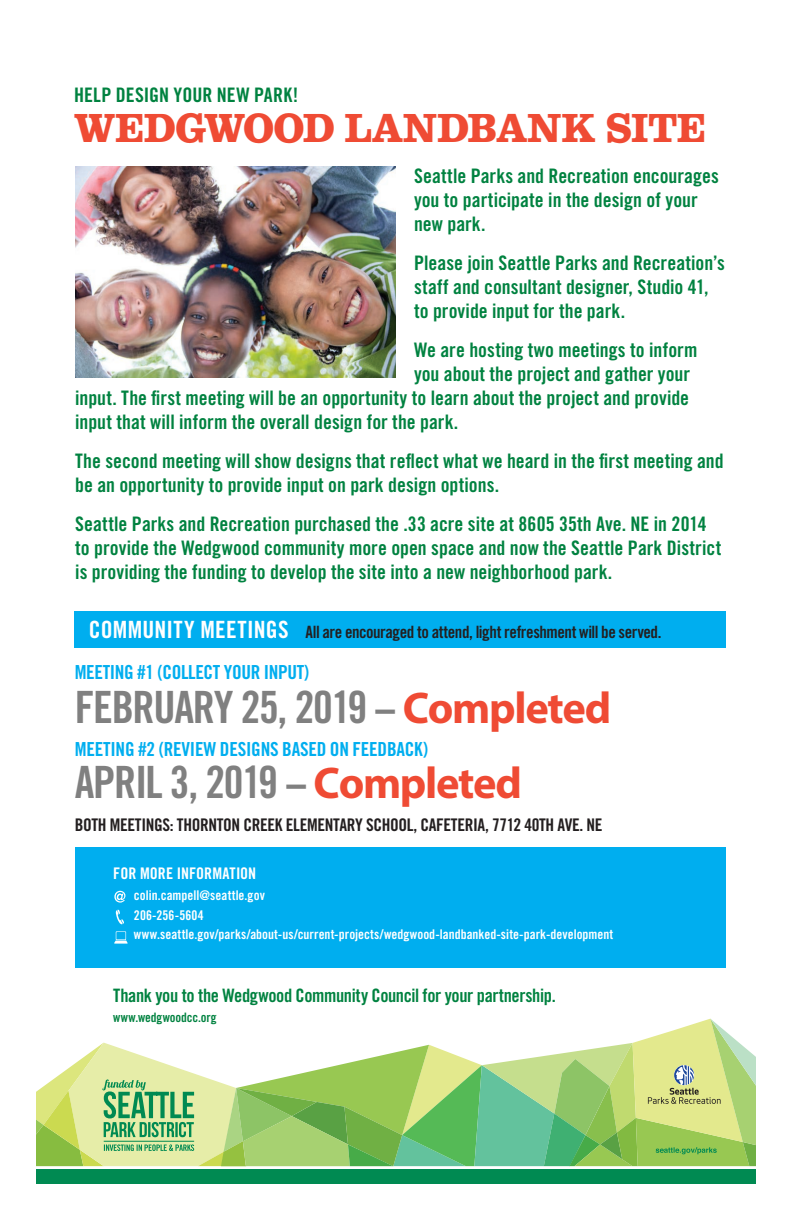
<style>
.page{position:relative;width:792px;height:1224px;background:#fff}
.page>*{position:absolute;margin:0;border:0;box-sizing:border-box;transform-origin:0 0}
.copy_text{font:44.5px "Trade Gothic LT Std Bd Cn 20";letter-spacing:-.03em;color:#808080}
.t1{font:700 42px "Egizio URW";letter-spacing:-.015em;color:#ef4b34;scale:.95 1}
.copy_text-2{font:20px/24px "Trade Gothic LT Std Bd Cn 20";color:#008240}
.copy_text-3{font:19.3px "Trade Gothic LT Std Bd Cn 20";letter-spacing:-.01em;color:#00aeef}
.contact_info{font:18.5px "Trade Gothic LT Std Bd Cn 20";letter-spacing:-.02em;color:#008240}
.copy_text-4{font:17.4px "Trade Gothic LT Std Bd Cn 20";letter-spacing:-.02em;color:#231f20}
.copy_text-5{font:17px "Trade Gothic LT Std Bd Cn 20";letter-spacing:-.03em;color:#231f20}
.contact_info-2{font:16px "Trade Gothic LT Std Bd Cn 20";color:#fff}
.contact_info-3{font:13.4px "Trade Gothic LT Std Bd Cn 20";letter-spacing:.005em;color:#fff}
.contact_info-4{font:13px "Trade Gothic LT Std Bd Cn 20";letter-spacing:-.005em;color:#008240}
.s1{font-size:23.8px;color:#fff}
.s2{font-family:"Myriad Pro";font-weight:700}
.s3{font-family:"Myriad Pro";font-weight:700;color:#ef4b34}
</style>
<div class="page">
<svg style="left:36px;top:1166px;width:720px;height:1px"></svg>
<div style="left:36px;top:1169px;width:720px;height:14px;background:#008a52"></div>
<svg style="left:36px;top:1019px;width:720px;height:147px"></svg>
<img style="left:75px;top:167px;width:321px;height:210px">
<div style="left:74px;top:611px;width:651px;height:37px;background:#00aeef"></div>
<div style="left:75px;top:848px;width:650px;height:120px;background:#00aeef"></div>
<svg style="left:116px;top:909px;width:8px;height:16px"></svg>
<svg style="left:114px;top:891px;width:11px;height:12px"></svg>
<svg style="left:114px;top:931px;width:14px;height:13px"></svg>
<p class="copy_text-2" style="left:74px;top:83px;width:226px">HELP DESIGN YOUR NEW PARK!</p>
<p class="t1" style="left:74px;top:103px;width:667px">WEDGWOOD LANDBANK SITE</p>
<p class="copy_text-2" style="left:414px;top:164px;width:306px">Seattle Parks and Recreation encourages you to participate in the design of your new park.</p>
<p class="copy_text-2" style="left:414px;top:251px;width:312px">Please join Seattle Parks and Recreation’s staff and consultant designer, Studio 41, to provide input for the park.</p>
<p class="copy_text-2" style="left:414px;top:338px;width:285px">We are hosting two meetings to inform</p>
<p class="copy_text-2" style="left:414px;top:362px;width:278px">you about the project and gather your</p>
<p class="copy_text-2" style="left:75px;top:386px;width:616px">input. The first meeting will be an opportunity to learn about the project and provide</p>
<p class="copy_text-2" style="left:75px;top:410px;width:385px">input that will inform the overall design for the park.</p>
<p class="copy_text-2" style="left:75px;top:449px;width:650px">The second meeting will show designs that reflect what we heard in the first meeting and be an opportunity to provide input on park design options.</p>
<p class="copy_text-2" style="left:75px;top:512px;width:648px">Seattle Parks and Recreation purchased the .33 acre site at 8605 35th Ave. NE in 2014 to provide the Wedgwood community more open space and now the Seattle Park District is providing the funding to develop the site into a new neighborhood park.</p>
<p class="copy_text-5" style="left:89px;top:622px;width:574px"><span class="s1">COMMUNITY MEETINGS</span> All are encouraged to attend, light refreshment will be served.</p>
<p class="copy_text-3" style="left:75px;top:660px;width:236px">MEETING #1 (COLLECT YOUR INPUT)</p>
<p class="copy_text" style="left:75px;top:680px;width:538px">FEBRUARY 25, 2019 <span class="s2">–</span> <span class="s3">Completed</span></p>
<p class="copy_text-3" style="left:75px;top:737px;width:355px">MEETING #2 (REVIEW DESIGNS BASED ON FEEDBACK)</p>
<p class="copy_text" style="left:75px;top:755px;width:449px">APRIL 3, 2019 <span class="s2">–</span> <span class="s3">Completed</span></p>
<p class="copy_text-4" style="left:75px;top:814px;width:529px">BOTH MEETINGS: THORNTON CREEK ELEMENTARY SCHOOL, CAFETERIA, 7712 40TH AVE. NE</p>
<p class="contact_info-2" style="left:113px;top:863px;width:145px">FOR MORE INFORMATION</p>
<p class="contact_info-3" style="left:134px;top:887px;width:132px">colin.campell@seattle.gov</p>
<p class="contact_info-3" style="left:134px;top:907px;width:71px">206-256-5604</p>
<p class="contact_info-3" style="left:134px;top:926px;width:481px">www.seattle.gov/parks/about-us/current-projects/wedgwood-landbanked-site-park-development</p>
<p class="contact_info" style="left:113px;top:984px;width:444px">Thank you to the Wedgwood Community Council for your partnership.</p>
<p class="contact_info-4" style="left:113px;top:1010px;width:105px">www.wedgwoodcc.org</p>
</div>
